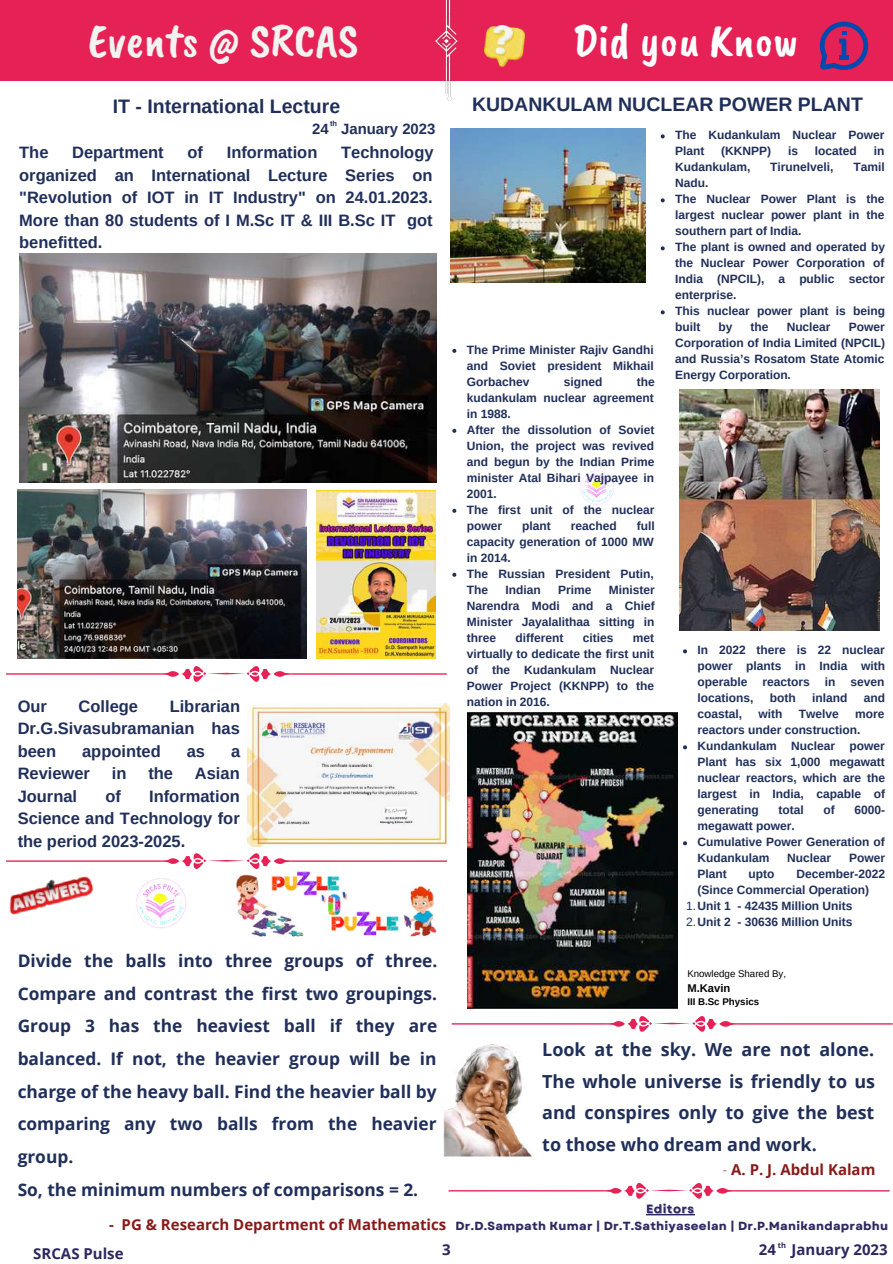
<style>
.page{position:relative;width:893px;height:1264px;background:#fff}
.page>*{position:absolute;margin:0;border:0;box-sizing:border-box;transform-origin:0 0}
.t1{font:48px "Caveat Brush";color:#f2f3f0}
.t2{font:48px "Caveat Brush";color:#fff}
.t3{font:700 19.5px "Arimo";color:#202f5a}
.t4{font:700 18px/31.5px "Open Sans";color:#202f5a;text-align:justify}
.t5{font:700 17.25px/32.5px "Open Sans";color:#202f5a}
.t6{font:700 16.5px/22.5px "Arimo";color:#202f5a;text-align:justify}
.t7{font:700 15px "Open Sans";color:#881b19}
.t8{font:700 15px "Open Sans";color:#2c275f}
.t9{font:700 14.85px "Arimo";color:#202f5a}
.t10{font:700 12px/16px "Arimo";color:#202f5a}
.t11{font:700 12px "Garet";letter-spacing:.04em;color:#2c275f}
.t12{font:700 11.7px "Garet";letter-spacing:.04em;color:#2c275f}
.t13{font:700 11.25px "Arimo";color:#000}
.t14{font:9.75px "Arimo";color:#000}
.t15{font:700 9.75px "Arimo";color:#000}
.t16{font:700 7.5px "Open Sans";color:#2c275f}
.t17{font:700 7.5px "Arimo";color:#202f5a}
.s1{font-weight:400}
.s2{font-weight:300}
</style>
<div class="page">
<img style="left:136px;top:878px;width:50px;height:51px">
<div style="left:0;top:0;width:449px;height:81px;background:#e52155"></div>
<div style="left:448px;top:0;width:444px;height:81px;background:#e52155"></div>
<img style="left:436px;top:0;width:21px;height:101px">
<img style="left:235px;top:871px;width:202px;height:66px">
<svg style="left:6px;top:853px;width:441px;height:16px"></svg>
<img style="left:9px;top:876px;width:85px;height:39px">
<img style="left:580px;top:470px;width:34px;height:35px">
<svg style="left:448px;top:1183px;width:441px;height:15px"></svg>
<svg style="left:451px;top:1016px;width:441px;height:15px"></svg>
<svg style="left:819px;top:22px;width:49px;height:48px"></svg>
<img style="left:485px;top:25px;width:39px;height:42px">
<svg style="left:6px;top:666px;width:441px;height:15px"></svg>
<img style="left:19px;top:253px;width:417px;height:230px">
<img style="left:18px;top:489px;width:289px;height:170px">
<img style="left:316px;top:490px;width:119px;height:168px">
<img style="left:450px;top:129px;width:195px;height:154px">
<img style="left:679px;top:390px;width:200px;height:240px">
<img style="left:468px;top:713px;width:209px;height:295px">
<img style="left:247px;top:703px;width:203px;height:143px">
<img style="left:443px;top:1044px;width:89px;height:113px">
<hr style="left:646px;top:1214px;width:49px;height:1px;background:#2c275f">
<svg style="left:660px;top:134px;width:4px;height:4px"></svg>
<svg style="left:660px;top:198px;width:4px;height:4px"></svg>
<svg style="left:660px;top:246px;width:4px;height:4px"></svg>
<svg style="left:660px;top:310px;width:4px;height:4px"></svg>
<svg style="left:452px;top:349px;width:4px;height:4px"></svg>
<svg style="left:452px;top:429px;width:4px;height:4px"></svg>
<svg style="left:452px;top:509px;width:4px;height:4px"></svg>
<svg style="left:452px;top:573px;width:4px;height:4px"></svg>
<svg style="left:683px;top:649px;width:4px;height:4px"></svg>
<svg style="left:683px;top:745px;width:4px;height:4px"></svg>
<svg style="left:683px;top:841px;width:4px;height:4px"></svg>
<h1 class="t1" style="left:88px;top:10px;width:272px">Events @ SRCAS</h1>
<h2 class="t3" style="left:113px;top:95px;width:229px">IT - International Lecture</h2>
<p class="t9" style="left:312px;top:121px;width:125px">24 January 2023</p>
<p class="t17" style="left:330px;top:119px;width:9px">th</p>
<h3 class="t6" style="left:19px;top:141px;width:31px">The</h3>
<h3 class="t6" style="left:72px;top:141px;width:93px">Department</h3>
<h3 class="t6" style="left:187px;top:141px;width:17px">of</h3>
<h3 class="t6" style="left:227px;top:141px;width:92px">Information</h3>
<h3 class="t6" style="left:19px;top:141px;width:416px;text-indent:322px">Technology organized an International Lecture Series on "Revolution of IOT in IT Industry" on 24.01.2023.<br>More than 80 students of I M.Sc IT &amp; III B.Sc IT got benefitted.</h3>
<h3 class="t6" style="left:18px;top:695px;width:31px">Our</h3>
<h3 class="t6" style="left:79px;top:695px;width:61px">College</h3>
<h3 class="t6" style="left:18px;top:695px;width:224px;text-indent:152px">Librarian Dr.G.Sivasubramanian has been</h3>
<h3 class="t6" style="left:82px;top:740px;width:80px">appointed</h3>
<h3 class="t6" style="left:187px;top:740px;width:20px">as</h3>
<h3 class="t6" style="left:231px;top:740px;width:11px">a</h3>
<h3 class="t6" style="left:18px;top:762px;width:74px">Reviewer</h3>
<h3 class="t6" style="left:112px;top:762px;width:16px">in</h3>
<h3 class="t6" style="left:148px;top:762px;width:26px">the</h3>
<h3 class="t6" style="left:195px;top:762px;width:46px">Asian</h3>
<h3 class="t6" style="left:18px;top:785px;width:61px">Journal</h3>
<h3 class="t6" style="left:105px;top:785px;width:17px">of</h3>
<h3 class="t6" style="left:18px;top:785px;width:224px;text-indent:131px">Information Science and Technology for the period 2023-2025.</h3>
<h1 class="t2" style="left:572px;top:10px;width:227px">Did you Know</h1>
<h2 class="t3" style="left:472px;top:93px;width:392px">KUDANKULAM NUCLEAR POWER PLANT</h2>
<p class="t10" style="left:675px;top:127px;width:211px">The Kudankulam Nuclear Power<br>Plant</p>
<p class="t10" style="left:721px;top:143px;width:51px">(KKNPP)</p>
<p class="t10" style="left:788px;top:143px;width:11px">is</p>
<p class="t10" style="left:814px;top:143px;width:43px">located</p>
<p class="t10" style="left:873px;top:143px;width:12px">in</p>
<p class="t10" style="left:675px;top:159px;width:77px">Kudankulam,</p>
<p class="t10" style="left:770px;top:159px;width:65px">Tirunelveli,</p>
<p class="t10" style="left:853px;top:159px;width:33px">Tamil</p>
<p class="t10" style="left:675px;top:175px;width:211px">Nadu.<br>The Nuclear Power Plant is the largest nuclear power plant in the southern part of India.<br>The plant is owned and operated by the Nuclear Power Corporation of<br>India (NPCIL), a public sector enterprise.<br>This nuclear power plant is being built</p>
<p class="t10" style="left:718px;top:319px;width:15px">by</p>
<p class="t10" style="left:750px;top:319px;width:19px">the</p>
<p class="t10" style="left:786px;top:319px;width:45px">Nuclear</p>
<p class="t10" style="left:675px;top:319px;width:211px;text-align:justify;text-indent:174px">Power Corporation of India Limited (NPCIL) and Russia’s Rosatom State Atomic Energy Corporation.</p>
<p class="t10" style="left:466px;top:342px;width:188px;text-align:justify">The Prime Minister Rajiv Gandhi and Soviet president Mikhail Gorbachev</p>
<p class="t10" style="left:466px;top:373px;width:189px;text-indent:170px">the kudankulam nuclear agreement in 1988.<br>After the dissolution of Soviet<br>Union, the project was revived and begun by the Indian Prime minister Atal Bihari Vajpayee in<br>2001.<br>The first unit of the nuclear power</p>
<p class="t10" style="left:563px;top:373px;width:40px">signed</p>
<p class="t10" style="left:466px;top:517px;width:189px;text-indent:170px">full capacity generation of 1000 MW in 2014.<br>The Russian President Putin,<br>The</p>
<p class="t10" style="left:522px;top:517px;width:30px">plant</p>
<p class="t10" style="left:570px;top:517px;width:47px">reached</p>
<p class="t10" style="left:466px;top:581px;width:189px;text-align:justify;text-indent:142px">Minister Narendra Modi and a Chief Minister Jayalalithaa sitting in three</p>
<p class="t10" style="left:505px;top:581px;width:37px">Indian</p>
<p class="t10" style="left:558px;top:581px;width:35px">Prime</p>
<p class="t10" style="left:515px;top:629px;width:49px">different</p>
<p class="t10" style="left:582px;top:629px;width:32px">cities</p>
<p class="t10" style="left:466px;top:629px;width:189px;text-align:justify;text-indent:166px">met virtually to dedicate the first unit of the Kudankulam Nuclear Power Project (KKNPP) to the nation in 2016.</p>
<p class="t10" style="left:697px;top:642px;width:189px;text-align:justify">In 2022 there is 22 nuclear power plants in India with operable</p>
<p class="t10" style="left:762px;top:674px;width:49px">reactors</p>
<p class="t10" style="left:824px;top:674px;width:12px">in</p>
<p class="t10" style="left:850px;top:674px;width:35px">seven</p>
<p class="t10" style="left:697px;top:690px;width:57px">locations,</p>
<p class="t10" style="left:769px;top:690px;width:27px">both</p>
<p class="t10" style="left:812px;top:690px;width:37px">inland</p>
<p class="t10" style="left:863px;top:690px;width:23px">and</p>
<p class="t10" style="left:697px;top:706px;width:46px">coastal,</p>
<p class="t10" style="left:758px;top:706px;width:25px">with</p>
<p class="t10" style="left:798px;top:706px;width:41px">Twelve</p>
<p class="t10" style="left:697px;top:706px;width:189px;text-indent:158px">more reactors under construction.<br>Kundankulam Nuclear power<br>Plant has six 1,000 megawatt nuclear reactors, which are the largest in India, capable of generating</p>
<p class="t10" style="left:778px;top:802px;width:27px">total</p>
<p class="t10" style="left:823px;top:802px;width:13px">of</p>
<p class="t10" style="left:854px;top:802px;width:32px">6000-</p>
<p class="t10" style="left:697px;top:818px;width:189px">megawatt power.<br>Cumulative Power Generation of<br>Kudankulam</p>
<p class="t10" style="left:787px;top:850px;width:45px">Nuclear</p>
<p class="t10" style="left:849px;top:850px;width:37px">Power</p>
<p class="t10" style="left:697px;top:866px;width:31px">Plant</p>
<p class="t10" style="left:748px;top:866px;width:27px">upto</p>
<p class="t10" style="left:796px;top:866px;width:90px">December-2022</p>
<p class="t10" style="left:697px;top:882px;width:173px">(Since Commercial Operation)</p>
<p class="t10" style="left:686px;top:898px;width:168px"><span class="s1">1.</span>Unit 1 - 42435 Million Units</p>
<p class="t10" style="left:686px;top:914px;width:168px"><span class="s1">2.</span>Unit 2 - 30636 Million Units</p>
<p class="t5" style="left:18px;top:944px;width:421px">Divide the balls into three groups of three.<br>Compare and contrast the first two groupings.<br>Group 3 has the heaviest ball if they are balanced. If not, the heavier group will be in charge of the heavy ball. Find the heavier ball by comparing any two balls from the heavier group.<br>So, the minimum numbers of comparisons = 2.</p>
<p class="t7" style="left:109px;top:1213px;width:339px">- PG &amp; Research Department of Mathematics</p>
<p class="t14" style="left:687px;top:968px;width:100px">Knowledge Shared By,</p>
<p class="t13" style="left:687px;top:981px;width:44px">M.Kavin</p>
<p class="t15" style="left:687px;top:996px;width:73px">III B.Sc Physics</p>
<h3 class="t4" style="left:542px;top:1033px;width:334px">Look at the sky. We are not alone.<br>The whole universe is friendly to us and conspires only to give the best to those who dream and work.</h3>
<p class="t7" style="left:722px;top:1159px;width:154px"><span class="s2">-</span> A. P. J. Abdul Kalam</p>
<p class="t11" style="left:646px;top:1200px;width:49px">Editors</p>
<p class="t12" style="left:455px;top:1217px;width:434px">Dr.D.Sampath Kumar | Dr.T.Sathiyaseelan | Dr.P.Manikandaprabhu</p>
<p class="t16" style="left:777px;top:1239px;width:10px">th</p>
<p class="t8" style="left:33px;top:1243px;width:92px">SRCAS Pulse</p>
<p class="t8" style="left:758px;top:1238px;width:130px">24 January 2023</p>
<p class="t8" style="left:442px;top:1238px;width:10px">3</p>
</div>
